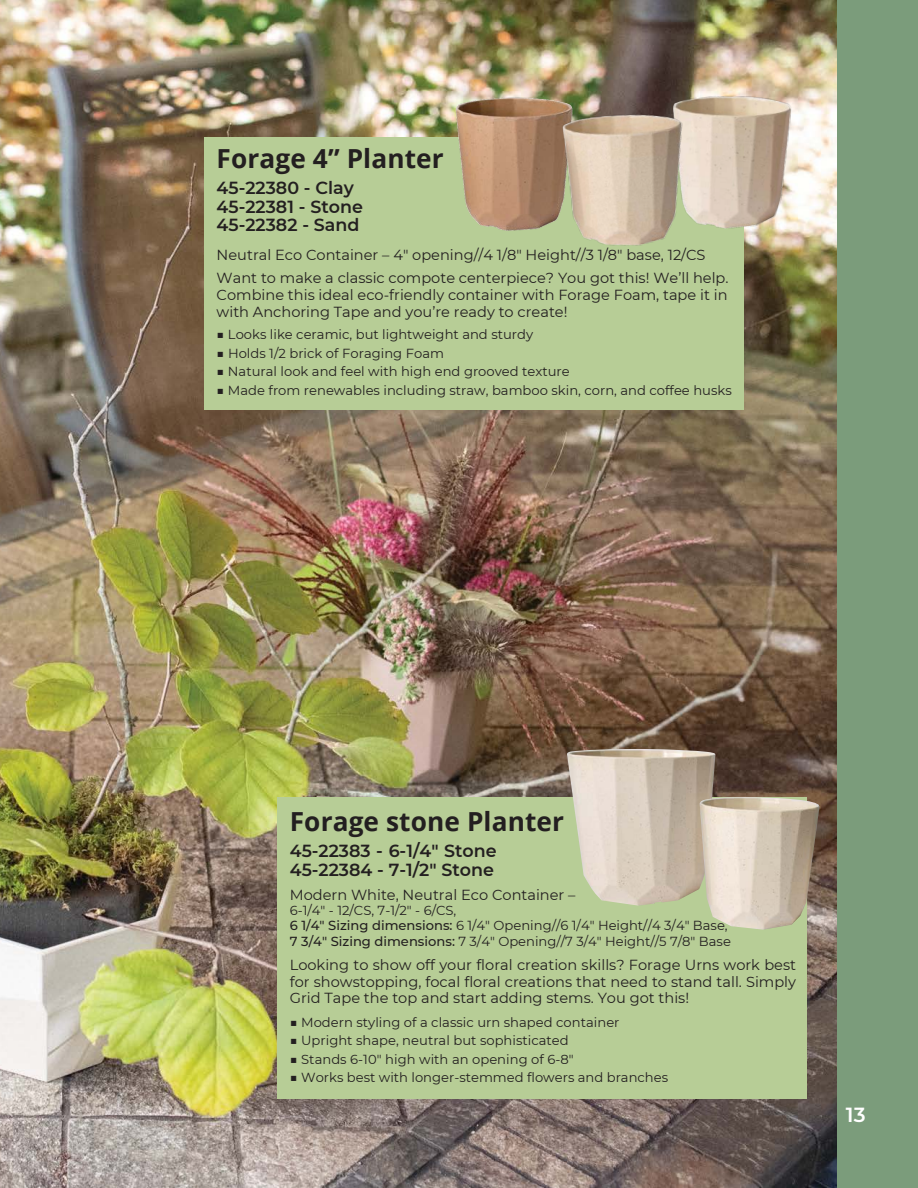
<style>
.page{position:relative;width:918px;height:1188px;background:#fff}
.page>*{position:absolute;margin:0;border:0;box-sizing:border-box;transform-origin:0 0}
.t1{font:700 26.25px "Open Sans";letter-spacing:.005em;color:#231f20}
.t2{font:600 20.4px "Montserrat";color:#fff}
.t3{font:600 17.55px/18.6px "Montserrat";color:#231f20}
.t4{font:14.55px/16.4px "Montserrat";color:#231f20;text-align:justify}
.t5{font:13.05px/15.3px "Montserrat";color:#231f20}
.s1{font-weight:800}
.s2{font-weight:500}
</style>
<div class="page">
<img style="left:0;top:0;width:838px;height:1188px">
<div style="left:204px;top:137px;width:539px;height:273px;background:#b7cd96"></div>
<div style="left:277px;top:797px;width:530px;height:302px;background:#b7cd96"></div>
<div style="left:838px;top:0;width:80px;height:1188px;background:#7b9c7b"></div>
<img style="left:567px;top:749px;width:148px;height:157px">
<img style="left:662px;top:85px;width:138px;height:155px">
<img style="left:700px;top:797px;width:120px;height:133px">
<img style="left:450px;top:89px;width:130px;height:142px">
<img style="left:549px;top:101px;width:145px;height:145px">
<p class="t1" style="left:217px;top:140px;width:229px">Forage 4” Planter</p>
<p class="t3" style="left:217px;top:179px;width:148px">45-22380 - Clay<br>45-22381 - Stone<br>45-22382 - Sand</p>
<p class="t4" style="left:217px;top:246px;width:490px">Neutral Eco Container – 4" opening//4 1/8" Height//3 1/8" base, 12/CS</p>
<p class="t4" style="left:217px;top:269px;width:513px">Want to make a classic compote centerpiece? You got this! We’ll help.</p>
<p class="t4" style="left:217px;top:287px;width:512px">Combine this ideal eco-friendly container with Forage Foam, tape it in</p>
<p class="t4" style="left:217px;top:303px;width:352px">with Anchoring Tape and you’re ready to create!</p>
<p class="t5" style="left:217px;top:327px;width:318px"><span class="s1">■</span> Looks like ceramic, but lightweight and sturdy</p>
<p class="t5" style="left:217px;top:345px;width:229px"><span class="s1">■</span> Holds 1/2 brick of Foraging Foam</p>
<p class="t5" style="left:217px;top:364px;width:355px"><span class="s1">■</span> Natural look and feel with high end grooved texture</p>
<p class="t5" style="left:217px;top:382px;width:517px"><span class="s1">■</span> Made from renewables including straw, bamboo skin, corn, and coffee husks</p>
<p class="t1" style="left:290px;top:803px;width:276px">Forage stone Planter</p>
<p class="t3" style="left:290px;top:842px;width:208px">45-22383 - 6-1/4" Stone<br>45-22384 - 7-1/2" Stone</p>
<p class="t4" style="left:290px;top:886px;width:287px">Modern White, Neutral Eco Container –</p>
<p class="t5" style="left:290px;top:903px;width:168px">6-1/4" - 12/CS, 7-1/2" - 6/CS,</p>
<p class="t5" style="left:290px;top:918px;width:443px"><span class="s2">6 1/4" Sizing dimensions:</span> 6 1/4" Opening//6 1/4" Height//4 3/4" Base,<br><span class="s2">7 3/4" Sizing dimensions:</span> 7 3/4" Opening//7 3/4" Height//5 7/8" Base</p>
<p class="t4" style="left:290px;top:957px;width:508px">Looking to show off your floral creation skills? Forage Urns work best for showstopping, focal floral creations that need to stand tall. Simply Grid Tape the top and start adding stems. You got this!</p>
<p class="t5" style="left:290px;top:1014px;width:331px"><span class="s1">■</span> Modern styling of a classic urn shaped container</p>
<p class="t5" style="left:290px;top:1033px;width:281px"><span class="s1">■</span> Upright shape, neutral but sophisticated</p>
<p class="t5" style="left:290px;top:1051px;width:286px"><span class="s1">■</span> Stands 6-10" high with an opening of 6-8"</p>
<p class="t5" style="left:290px;top:1070px;width:380px"><span class="s1">■</span> Works best with longer-stemmed flowers and branches</p>
<p class="t2" style="left:846px;top:1102px;width:21px">13</p>
</div>
